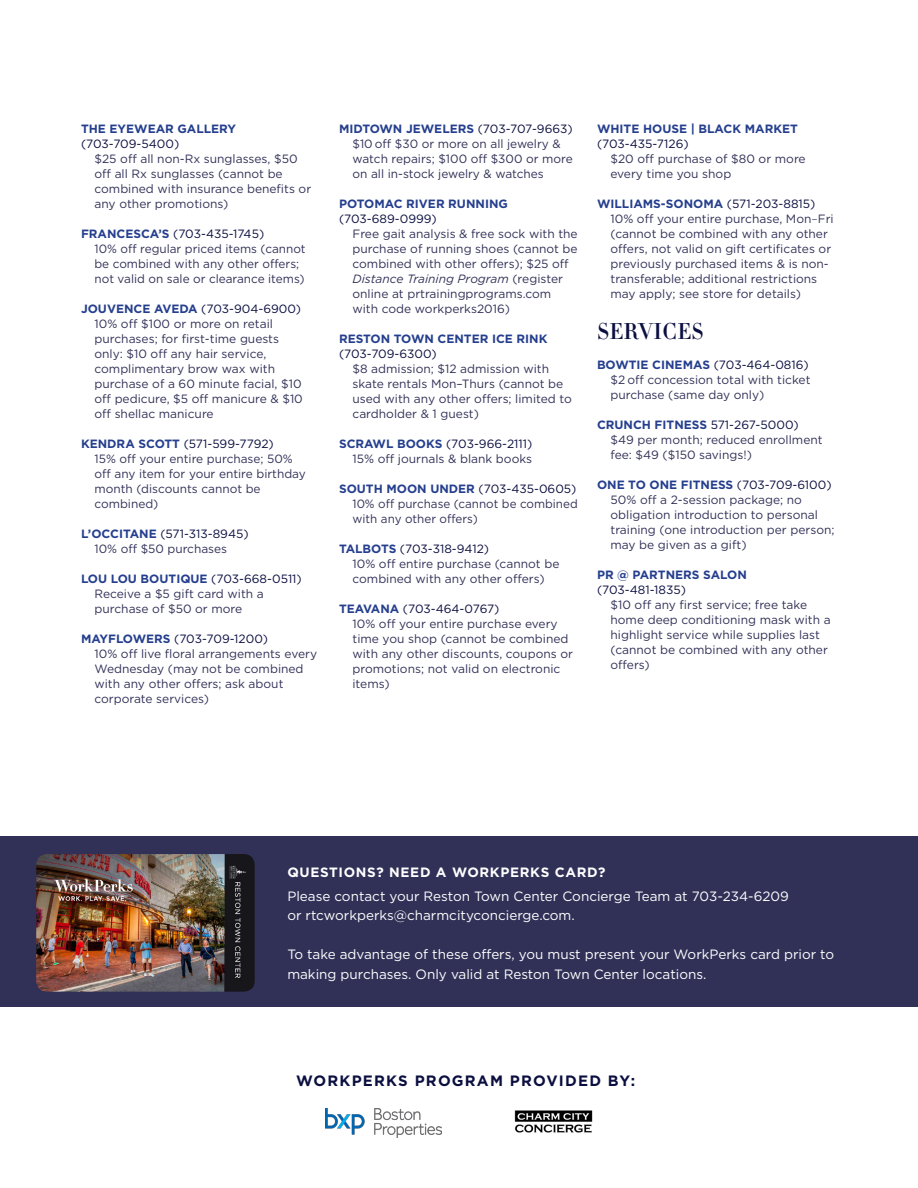
<style>
.page{position:relative;width:918px;height:1188px;background:#fff}
.page>*{position:absolute;margin:0;border:0;box-sizing:border-box;transform-origin:0 0}
.subhead{font:500 22.5px "HTF Didot M06";letter-spacing:.02em;color:#0b0f40}
.body_copy{font:700 15px "Gotham";letter-spacing:.08em;color:#0b0f40}
.body_copy-2{font:13.5px/19.5px "Gotham";color:#fff}
.body_copy-3{font:700 13.5px "Gotham";letter-spacing:.05em;color:#fff}
.body_copy-4{font:12px/15px "Gotham";color:#313158}
.business_name{font:700 12px/15px "Gotham";color:#253f8e}
.business_name-2{font:12px "Gotham";color:#0b0f40}
.business_name-3{font:12px "Gotham";letter-spacing:-.02em;color:#0b0f40}
.s1{font-weight:700;color:#253f8e}
.s2{font-weight:400;color:#0b0f40}
.s3{font-style:italic}
.s4{font-weight:300}
</style>
<div class="page">
<img style="left:514px;top:1110px;width:79px;height:23px">
<div style="left:0;top:836px;width:918px;height:170px;background:#313158"></div>
<img style="left:36px;top:854px;width:219px;height:138px">
<img style="left:325px;top:1109px;width:116px;height:28px">
<p class="business_name" style="left:81px;top:121px;width:157px">THE EYEWEAR GALLERY</p>
<p class="business_name-2" style="left:81px;top:136px;width:100px">(703-709-5400)</p>
<p class="body_copy-4" style="left:94px;top:151px;width:218px">$25 off all non-Rx sunglasses, $50 off all Rx sunglasses (cannot be combined with insurance benefits or any other promotions)</p>
<p class="business_name-2" style="left:81px;top:226px;width:185px"><span class="s1">FRANCESCA’S</span> (703-435-1745)</p>
<p class="body_copy-4" style="left:94px;top:241px;width:213px">10% off regular priced items (cannot be combined with any other offers; not valid on sale or clearance items)</p>
<p class="business_name-2" style="left:81px;top:301px;width:222px"><span class="s1">JOUVENCE AVEDA</span> (703-904-6900)</p>
<p class="body_copy-4" style="left:94px;top:316px;width:210px">10% off $100 or more on retail purchases; for first-time guests only: $10 off any hair service, complimentary brow wax with purchase of a 60 minute facial, $10 off pedicure, $5 off manicure &amp; $10 off shellac manicure</p>
<p class="business_name-2" style="left:81px;top:436px;width:194px"><span class="s1">KENDRA SCOTT</span> (571-599-7792)</p>
<p class="body_copy-4" style="left:94px;top:451px;width:213px">15% off your entire purchase; 50% off any item for your entire birthday month (discounts cannot be combined)</p>
<p class="business_name-2" style="left:81px;top:526px;width:169px"><span class="s1">L’OCCITANE</span> (571-313-8945)</p>
<p class="body_copy-4" style="left:94px;top:541px;width:134px">10% off $50 purchases</p>
<p class="business_name" style="left:81px;top:571px;width:222px">LOU LOU BOUTIQUE <span class="s2">(703-668-0511)</span></p>
<p class="body_copy-4" style="left:94px;top:586px;width:171px">Receive a $5 gift card with a purchase of $50 or more</p>
<p class="business_name-2" style="left:81px;top:631px;width:189px"><span class="s1">MAYFLOWERS</span> (703-709-1200)</p>
<p class="body_copy-4" style="left:94px;top:646px;width:224px">10% off live floral arrangements every<br>Wednesday (may not be combined with any other offers; ask about corporate services)</p>
<p class="business_name" style="left:339px;top:121px;width:235px">MIDTOWN JEWELERS <span class="s2">(703-707-9663)</span></p>
<p class="body_copy-4" style="left:352px;top:136px;width:222px">$10 off $30 or more on all jewelry &amp; watch repairs; $100 off $300 or more on all in-stock jewelry &amp; watches</p>
<p class="business_name" style="left:339px;top:196px;width:170px">POTOMAC RIVER RUNNING</p>
<p class="business_name-2" style="left:339px;top:211px;width:99px">(703-689-0999)</p>
<p class="body_copy-4" style="left:352px;top:226px;width:227px">Free gait analysis &amp; free sock with the purchase of running shoes (cannot be combined with other offers); $25 off <span class="s3">Distance Training Program</span> (register online at prtrainingprograms.com with code workperks2016)</p>
<p class="business_name" style="left:339px;top:331px;width:210px">RESTON TOWN CENTER ICE RINK <span class="s2">(703-709-6300)</span></p>
<p class="body_copy-4" style="left:352px;top:361px;width:221px">$8 admission; $12 admission with skate rentals Mon–Thurs (cannot be used with any other offers; limited to cardholder &amp; 1 guest)</p>
<p class="business_name-2" style="left:339px;top:436px;width:195px"><span class="s1">SCRAWL BOOKS</span> (703-966-2111)</p>
<p class="body_copy-4" style="left:352px;top:451px;width:181px">15% off journals &amp; blank books</p>
<p class="business_name" style="left:339px;top:481px;width:239px">SOUTH MOON UNDER <span class="s2">(703-435-0605)</span></p>
<p class="body_copy-4" style="left:352px;top:496px;width:227px">10% off purchase (cannot be combined with any other offers)</p>
<p class="business_name-2" style="left:339px;top:541px;width:152px"><span class="s1">TALBOTS</span> (703-318-9412)</p>
<p class="body_copy-4" style="left:352px;top:556px;width:208px">10% off entire purchase (cannot be combined with any other offers)</p>
<p class="business_name-3" style="left:339px;top:601px;width:162px"><span class="s1">TEAVANA</span> (703-464-0767)</p>
<p class="body_copy-4" style="left:352px;top:616px;width:222px">10% off your entire purchase every time you shop (cannot be combined with any other discounts, coupons or promotions; not valid on electronic items)</p>
<p class="business_name" style="left:597px;top:121px;width:202px">WHITE HOUSE | BLACK MARKET</p>
<p class="business_name-2" style="left:597px;top:136px;width:93px">(703-435-7126)</p>
<p class="body_copy-4" style="left:610px;top:151px;width:197px">$20 off purchase of $80 or more every time you shop</p>
<p class="business_name" style="left:597px;top:196px;width:220px">WILLIAMS-SONOMA <span class="s2">(571-203-8815)</span></p>
<p class="body_copy-4" style="left:610px;top:211px;width:225px">10% off your entire purchase, Mon<span class="s4">–</span>Fri (cannot be combined with any other offers, not valid on gift certificates or previously purchased items &amp; is non&shy;transferable; additional restrictions may apply; see store for details)</p>
<p class="subhead" style="left:597px;top:315px;width:108px">SERVICES</p>
<p class="business_name-2" style="left:597px;top:357px;width:213px"><span class="s1">BOWTIE CINEMAS</span> (703-464-0816)</p>
<p class="body_copy-4" style="left:610px;top:372px;width:202px">$2 off concession total with ticket purchase (same day only)</p>
<p class="business_name" style="left:597px;top:417px;width:203px">CRUNCH FITNESS <span class="s2">571-267-5000)</span></p>
<p class="body_copy-4" style="left:610px;top:432px;width:214px">$49 per month; reduced enrollment fee: $49 ($150 savings!)</p>
<p class="business_name" style="left:597px;top:477px;width:236px">ONE TO ONE FITNESS <span class="s2">(703-709-6100)</span></p>
<p class="body_copy-4" style="left:610px;top:492px;width:226px">50% off a 2-session package; no obligation introduction to personal training (one introduction per person; may be given as a gift)</p>
<p class="business_name" style="left:597px;top:567px;width:151px">PR @ PARTNERS SALON</p>
<p class="business_name-2" style="left:597px;top:582px;width:90px">(703-481-1835)</p>
<p class="body_copy-4" style="left:610px;top:597px;width:222px">$10 off any first service; free take home deep conditioning mask with a highlight service while supplies last (cannot be combined with any other offers)</p>
<p class="body_copy-3" style="left:287px;top:863px;width:320px">QUESTIONS? NEED A WORKPERKS CARD?</p>
<p class="body_copy-2" style="left:287px;top:886px;width:503px">Please contact your Reston Town Center Concierge Team at 703-234-6209</p>
<p class="body_copy-2" style="left:287px;top:905px;width:289px">or rtcworkperks@charmcityconcierge.com.</p>
<p class="body_copy-2" style="left:287px;top:944px;width:548px">To take advantage of these offers, you must present your WorkPerks card prior to making purchases. Only valid at Reston Town Center locations.</p>
<p class="body_copy" style="left:296px;top:1071px;width:341px">WORKPERKS PROGRAM PROVIDED BY:</p>
</div>
